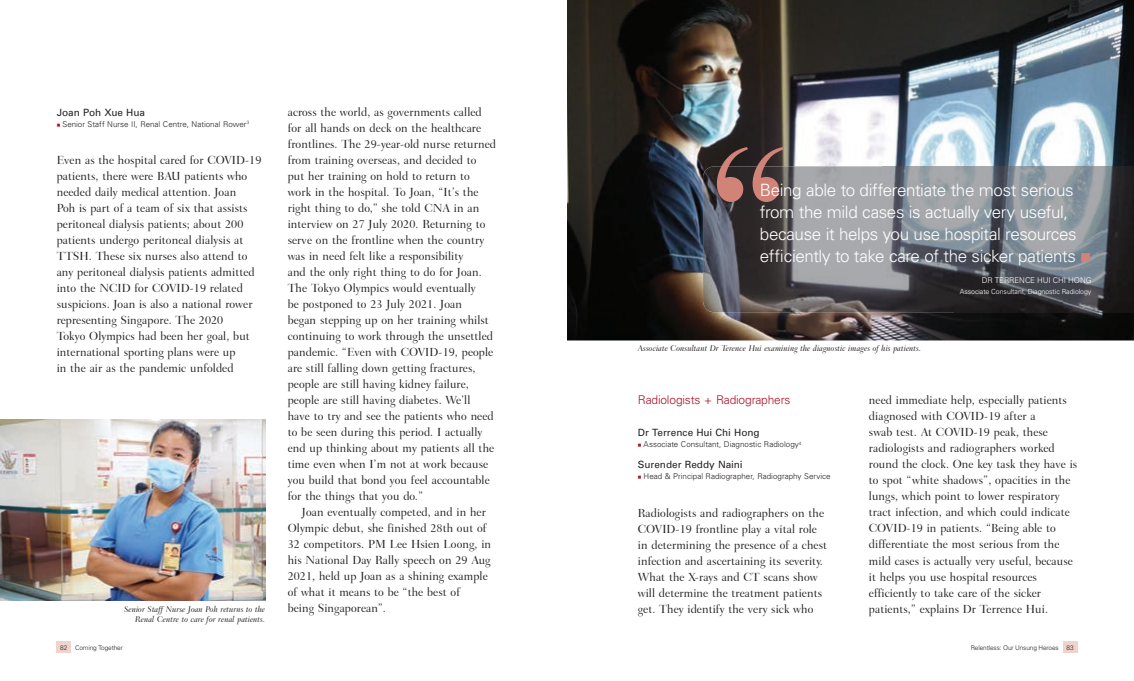
<style>
.page{position:relative;width:1134px;height:681px;background:#fff}
.page>*{position:absolute;margin:0;border:0;box-sizing:border-box;transform-origin:0 0}
.t1{font:300 17px/22px "Univers";letter-spacing:-.02em;color:#fff}
.t2{font:12px/16px "Transitional 551 BT Medium B";letter-spacing:.01em;color:#231f20}
.t3{font:300 12px "Univers";letter-spacing:-.015em;color:#ae1229}
.t4{font:10px "Univers";letter-spacing:-.005em;color:#231f20}
.t5{font:8.5px/10.2px "Transitional 551 BT Medium Italic B";letter-spacing:.01em;color:#231f20;text-align:right}
.t6{font:300 8px "Univers";letter-spacing:.005em;color:#231f20}
.t7{font:300 8px "Univers";letter-spacing:-.01em;color:#fff}
.t8{font:300 7px "Univers";letter-spacing:-.01em;color:#fff}
.t9{font:300 6.5px "Univers";letter-spacing:-.02em;color:#231f20}
.s1{color:#ae1229}
.s2{color:#d28377}
</style>
<div class="page">
<div style="left:57px;top:641px;width:14px;height:11px;background:#f0d4cc"></div>
<div style="left:1063px;top:641px;width:14px;height:11px;background:#f0d4cc"></div>
<img style="left:567px;top:0;width:567px;height:340px">
<img style="left:703px;top:166px;width:431px;height:146px">
<svg style="left:717px;top:147px;width:67px;height:55px;background:#724e4a"></svg>
<img style="left:0;top:419px;width:265px;height:181px">
<p class="t4" style="left:57px;top:106px;width:90px">Joan Poh Xue Hua</p>
<p class="t6" style="left:57px;top:119px;width:194px"><span class="s1">■</span> senior staff nurse II, renal Centre, national rower<sup>3</sup></p>
<p class="t2" style="left:57px;top:152px;width:206px">Even as the hospital cared for COVID-19 patients, there were BAU patients who needed daily medical attention. Joan<br>Poh is part of a team of six that assists peritoneal dialysis patients; about 200 patients undergo peritoneal dialysis at TTSH. These six nurses also attend to any peritoneal dialysis patients admitted into the NCID for COVID-19 related suspicions. Joan is also a national rower representing Singapore. The 2020<br>Tokyo Olympics had been her goal, but international sporting plans were up<br>in the air as the pandemic unfolded</p>
<p class="t5" style="left:124px;top:603px;width:143px">Senior Staff Nurse Joan Poh returns to the<br>Renal Centre to care for renal patients.</p>
<p class="t2" style="left:288px;top:104px;width:210px">across the world, as governments called for all hands on deck on the healthcare frontlines. The 29-year-old nurse returned from training overseas, and decided to put her training on hold to return to work in the hospital. To Joan, “It’s the right thing to do,” she told CNA in an interview on 27 July 2020. Returning to serve on the frontline when the country was in need felt like a responsibility<br>and the only right thing to do for Joan.<br>The Tokyo Olympics would eventually<br>be postponed to 23 July 2021. Joan<br>began stepping up on her training whilst continuing to work through the unsettled pandemic. “Even with COVID-19, people are still falling down getting fractures, people are still having kidney failure, people are still having diabetes. We’ll<br>have to try and see the patients who need to be seen during this period. I actually end up thinking about my patients all the time even when I’m not at work because you build that bond you feel accountable for the things that you do.”</p>
<p class="t2" style="left:288px;top:504px;width:205px;text-indent:14px">Joan eventually competed, and in her Olympic debut, she finished 28th out of 32 competitors. PM Lee Hsien Loong, in his National Day Rally speech on 29 Aug 2021, held up Joan as a shining example of what it means to be “the best of<br>being Singaporean”.</p>
<h1 class="t1" style="left:760px;top:178px;width:333px">Being able to differentiate the most serious from the mild cases is actually very useful, because it helps you use hospital resources efficiently to take care of the sicker patients <span class="s2">■</span></h1>
<p class="t7" style="left:982px;top:275px;width:111px">Dr terrenCe HUI CHI Hong</p>
<p class="t8" style="left:960px;top:287px;width:133px">associate Consultant, Diagnostic radiology</p>
<p class="t5" style="left:638px;top:343px;width:285px">Associate Consultant Dr Terence Hui examining the diagnostic images of his patients.</p>
<p class="t3" style="left:638px;top:392px;width:154px">radiologists + radiographers</p>
<p class="t4" style="left:638px;top:426px;width:123px">Dr Terrence Hui Chi Hong</p>
<p class="t6" style="left:638px;top:439px;width:165px"><span class="s1">■</span> associate Consultant, Diagnostic radiology<sup>4</sup></p>
<p class="t4" style="left:638px;top:458px;width:106px">Surender Reddy Naini</p>
<p class="t6" style="left:638px;top:471px;width:194px"><span class="s1">■</span> Head &amp; Principal radiographer, radiography service</p>
<p class="t2" style="left:638px;top:504px;width:191px">Radiologists and radiographers on the COVID-19 frontline play a vital role in determining the presence of a chest infection and ascertaining its severity.<br>What the X-rays and CT scans show will determine the treatment patients get. They identify the very sick who</p>
<p class="t2" style="left:869px;top:392px;width:210px">need immediate help, especially patients diagnosed with COVID-19 after a<br>swab test. At COVID-19 peak, these radiologists and radiographers worked round the clock. One key task they have is to spot “white shadows”, opacities in the lungs, which point to lower respiratory tract infection, and which could indicate COVID-19 in patients. “Being able to differentiate the most serious from the mild cases is actually very useful, because it helps you use hospital resources efficiently to take care of the sicker patients,” explains Dr Terrence Hui.</p>
<p class="t9" style="left:60px;top:643px;width:64px">82 Coming together</p>
<p class="t9" style="left:971px;top:643px;width:104px">relentless: our Unsung Heroes 83</p>
</div>
